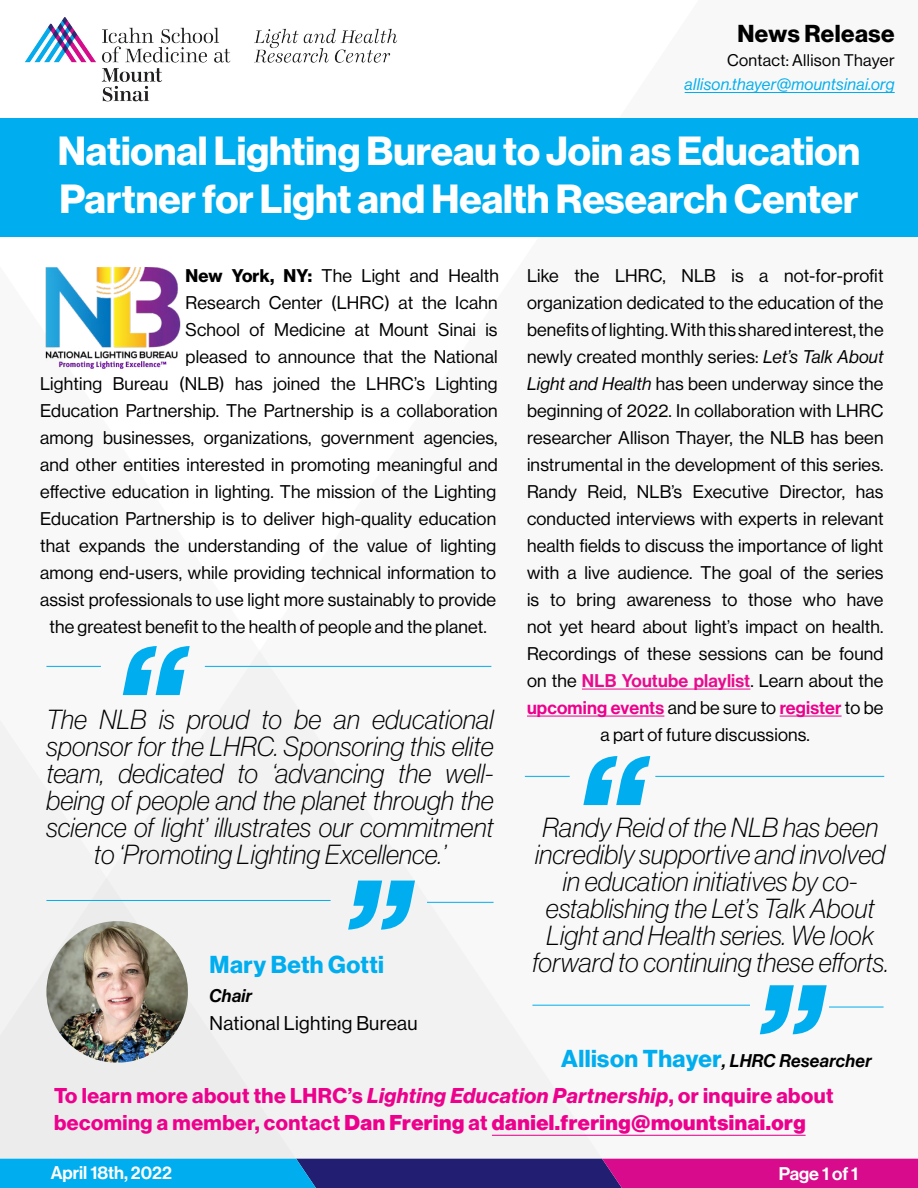
<style>
.page{position:relative;width:918px;height:1188px;background:#fff}
.page>*{position:absolute;margin:0;border:0;box-sizing:border-box;transform-origin:0 0}
.t1{font:italic 900 150px "Neue Haas Display";color:#00aeef}
.t2{font:39.75px/47.8px "N Haas Grotesk DS Pro 75 Bd";color:#fff}
.t3{font:27px/27px "N Haas Grotesk DS Pro 36 X Lt It";letter-spacing:.01em;color:#000;text-align:center}
.t4{font:700 24px "Neue Haas Display";letter-spacing:.02em;color:#00aeef}
.t5{font:24px "N Haas Grotesk DS Pro 75 Bd";letter-spacing:.02em;color:#000}
.t6{font:700 21px/27px "Neue Haas Display";letter-spacing:.025em;color:#ec008c}
.t7{font:19.5px "Neue Haas Display";letter-spacing:.02em;color:#000}
.t8{font:18px/27px "N Haas Grotesk DS Pro 55 Rg";letter-spacing:.01em;color:#000;text-align:justify}
.t9{font:18px "N Haas Grotesk DS Pro 65 Md";letter-spacing:.01em;color:#ec008c}
.t10{font:italic 500 18px "Neue Haas Display";letter-spacing:.02em;color:#000}
.t11{font:18px "Neue Haas Display Mediu";color:#fff}
.t12{font:16.5px "N Haas Grotesk DS Pro 56 It";letter-spacing:.02em;color:#00aeef}
.t13{font:16.5px "N Haas Grotesk DS Pro 55 Rg";letter-spacing:.02em;color:#000}
.s1{font-family:"N Haas Grotesk DS Pro 75 Bd"}
.s2{font-family:"N Haas Grotesk DS Pro 56 It"}
.s3{font-family:"N Haas Grotesk DS Pro 65 Md";color:#e90b8d}
.s4{font-family:"N Haas Grotesk DS Pro 55 Rg";color:#000}
.s5{font-weight:700;font-style:normal;font-size:24px;color:#00aeef}
.s6{font-style:italic}
.s7{font-weight:900}
</style>
<div class="page">
<div style="left:0;top:118px;width:918px;height:118px;background:#00aeef"></div>
<svg style="left:45px;top:267px;width:557px;height:892px"></svg>
<svg style="left:0;top:1159px;width:918px;height:29px;background:#5248a4"></svg>
<div style="left:0;top:720px;width:296px;height:439px;background:#f2f2f2"></div>
<img style="left:25px;top:17px;width:373px;height:85px">
<hr style="left:685px;top:92px;width:210px;height:1px;background:#00aeef">
<hr style="left:582px;top:689px;width:168px;height:1px;background:#e90b8d">
<hr style="left:527px;top:716px;width:137px;height:1px;background:#ec008c">
<hr style="left:780px;top:716px;width:62px;height:1px;background:#ec008c">
<img style="left:45px;top:268px;width:141px;height:102px">
<hr style="left:46px;top:666px;width:55px;height:1px;background:#00aeef">
<hr style="left:205px;top:666px;width:286px;height:1px;background:#00aeef">
<hr style="left:46px;top:900px;width:285px;height:1px;background:#00aeef">
<hr style="left:427px;top:902px;width:67px;height:1px;background:#00aeef">
<img style="left:46px;top:921px;width:142px;height:142px;border-radius:69px">
<hr style="left:492px;top:1135px;width:314px;height:1px;background:#ec008c">
<hr style="left:525px;top:776px;width:45px;height:1px;background:#00aeef">
<hr style="left:655px;top:776px;width:229px;height:1px;background:#00aeef">
<hr style="left:532px;top:1005px;width:218px;height:1px;background:#00aeef">
<hr style="left:829px;top:1007px;width:55px;height:1px;background:#00aeef">
<h3 class="t5" style="left:737px;top:20px;width:159px">News Release</h3>
<p class="t13" style="left:727px;top:51px;width:169px">Contact: Allison Thayer</p>
<p class="t12" style="left:685px;top:75px;width:212px">allison.thayer@mountsinai.org</p>
<h2 class="t2" style="left:58px;top:128px;width:804px">National Lighting Bureau to Join as Education<br>Partner for Light and Health Research Center</h2>
<p class="t8" style="left:186px;top:262px;width:315px"><span class="s1">New York, NY:</span> The Light and Health</p>
<p class="t8" style="left:186px;top:289px;width:314px">Research Center (LHRC) at the Icahn</p>
<p class="t8" style="left:186px;top:316px;width:313px">School of Medicine at Mount Sinai is</p>
<p class="t8" style="left:186px;top:343px;width:313px">pleased to announce that the National</p>
<p class="t8" style="left:40px;top:370px;width:459px">Lighting Bureau (NLB) has joined the LHRC’s Lighting</p>
<p class="t8" style="left:40px;top:397px;width:459px">Education Partnership. The Partnership is a collaboration</p>
<p class="t8" style="left:40px;top:424px;width:459px">among businesses, organizations, government agencies,</p>
<p class="t8" style="left:40px;top:451px;width:459px">and other entities interested in promoting meaningful and</p>
<p class="t8" style="left:40px;top:478px;width:457px">effective education in lighting. The mission of the Lighting</p>
<p class="t8" style="left:40px;top:505px;width:458px">Education Partnership is to deliver high-quality education</p>
<p class="t8" style="left:40px;top:532px;width:457px">that expands the understanding of the value of lighting</p>
<p class="t8" style="left:40px;top:559px;width:458px">among end-users, while providing technical information to</p>
<p class="t8" style="left:40px;top:586px;width:458px">assist professionals to use light more sustainably to provide</p>
<p class="t8" style="left:49px;top:613px;width:439px">the greatest benefit to the health of people and the planet.</p>
<h1 class="t1" style="left:114px;top:613px;width:69px">“</h1>
<p class="t3" style="left:46px;top:706px;width:449px">The NLB is proud to be an educational sponsor for the LHRC. Sponsoring this elite team, dedicated to ‘advancing the well&shy;being of people and the planet through the science of light’ illustrates our commitment to ‘Promoting Lighting Excellence.’</p>
<h1 class="t1" style="left:340px;top:847px;width:69px">”</h1>
<h3 class="t4" style="left:210px;top:951px;width:176px">Mary Beth Gotti</h3>
<p class="t10" style="left:210px;top:985px;width:44px">Chair</p>
<p class="t7" style="left:210px;top:1012px;width:210px">National Lighting Bureau</p>
<p class="t8" style="left:527px;top:262px;width:358px">Like the LHRC, NLB is a not-for-profit organization dedicated to the education of the benefits of lighting. With this shared interest, the newly created monthly series: <span class="s2">Let’s Talk About Light and Health</span> has been underway since the beginning of 2022. In collaboration with LHRC researcher Allison Thayer, the NLB has been instrumental in the development of this series.<br>Randy Reid, NLB’s Executive Director, has conducted interviews with experts in relevant health fields to discuss the importance of light with a live audience. The goal of the series is to bring awareness to those who have not yet heard about light’s impact on health.<br>Recordings of these sessions can be found on the <span class="s3">NLB Youtube playlist</span>. Learn about the</p>
<p class="t9" style="left:527px;top:697px;width:358px">upcoming events <span class="s4">and be sure to</span> register <span class="s4">to be</span></p>
<p class="t8" style="left:601px;top:721px;width:211px">a part of future discussions.</p>
<h1 class="t1" style="left:574px;top:723px;width:69px">“</h1>
<h3 class="t3" style="left:532px;top:814px;width:358px">Randy Reid of the NLB has been incredibly supportive and involved in education initiatives by co&shy;establishing the Let’s Talk About Light and Health series. We look forward to continuing these efforts.</h3>
<h1 class="t1" style="left:751px;top:952px;width:69px">”</h1>
<p class="t10" style="left:561px;top:1051px;width:312px"><span class="s5">Allison Thayer</span>, LHRC Researcher</p>
<p class="t6" style="left:54px;top:1082px;width:781px">To learn more about the LHRC’s <span class="s6">Lighting Education Partnership</span>, or inquire about becoming a member, contact <span class="s7">Dan Frering</span> at <span class="s7">daniel.frering@mountsinai.org</span></p>
<p class="t11" style="left:51px;top:1162px;width:123px">April 18th, 2022</p>
<p class="t11" style="left:779px;top:1163px;width:81px">Page 1 of 1</p>
</div>
